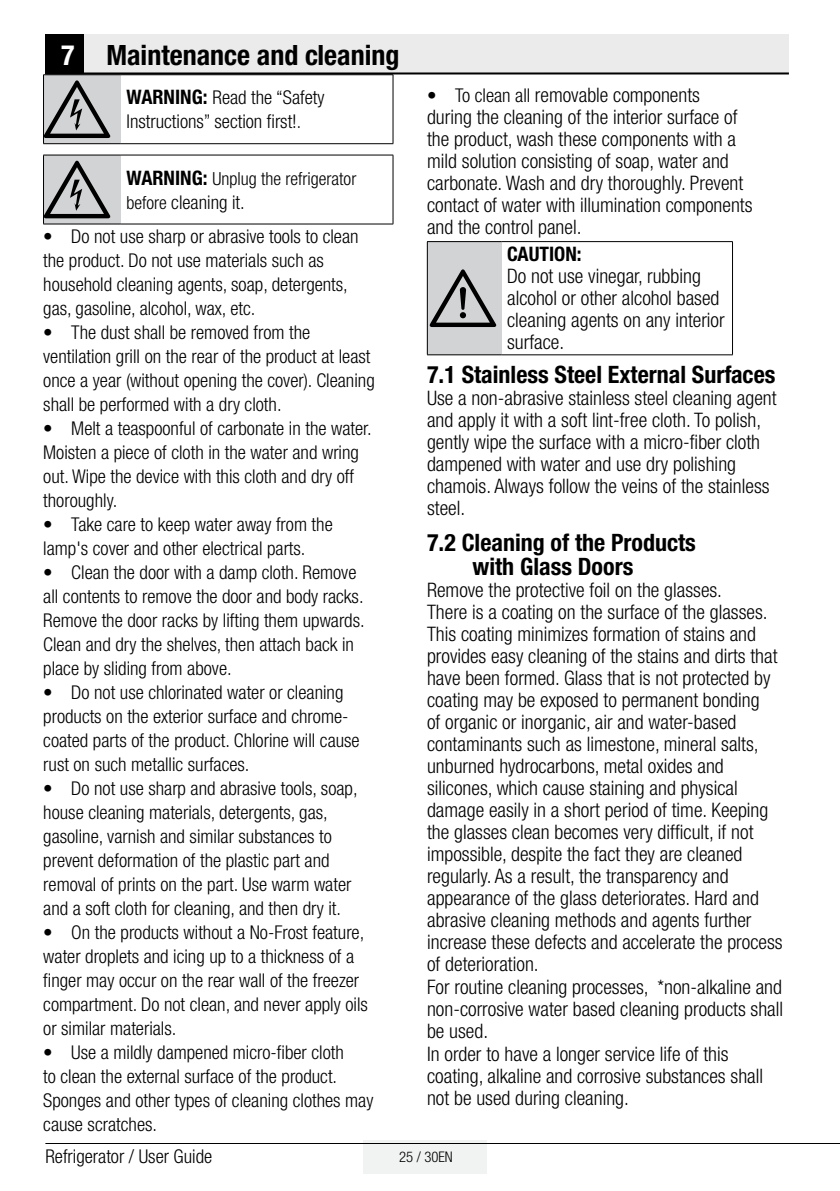
<style>
.page{position:relative;width:840px;height:1191px;background:#fff}
.page>*{position:absolute;margin:0;border:0;box-sizing:border-box;transform-origin:0 0}
.t1{font:72px "ZIWARNUN";color:#000}
.t2{font:700 condensed 28px "Helvetica Neue LT Pro";color:#000}
.t3{font:700 condensed 24px/24px "Helvetica Neue LT Pro";color:#000}
.t4{font:300 condensed 20px/22px "Helvetica Neue LT Pro";color:#000}
.t5{font:700 condensed 20px "Helvetica Neue LT Pro";color:#000}
.t6{font:300 condensed 19px/24px "Helvetica Neue LT Pro";color:#000}
.t7{font:300 condensed 18px "Helvetica Neue LT Pro";color:#000}
.t8{font:300 condensed 14.6px "Helvetica Neue LT Pro";color:#000}
.s1{color:#fff}
.s2{font-weight:700;font-size:20px}
.s3{font-size:18px}
.s4{font-size:19px}
</style>
<div class="page">
<div style="left:363px;top:1140px;width:123px;height:33px;background:#f1f2f2"></div>
<hr style="left:45px;top:1143px;width:794px;height:1px;background:#000">
<div style="left:45px;top:34px;width:40px;height:40px;background:#000"></div>
<div style="left:85px;top:34px;width:703px;height:40px;background:#ebebec"></div>
<hr style="left:45px;top:72px;width:743px;height:2px;background:#000">
<div style="left:43px;top:75px;width:78px;height:69px;background:#d1d3d4"></div>
<hr style="left:43px;top:143px;width:78px;height:1px;background:#000">
<hr style="left:121px;top:143px;width:272px;height:1px;background:#000">
<hr style="left:43px;top:75px;width:1px;height:68px;background:#000">
<hr style="left:392px;top:75px;width:1px;height:68px;background:#000">
<hr style="left:43px;top:74px;width:78px;height:1px;background:#000">
<hr style="left:121px;top:74px;width:272px;height:1px;background:#000">
<div style="left:43px;top:155px;width:78px;height:69px;background:#d1d3d4"></div>
<hr style="left:43px;top:224px;width:78px;height:1px;background:#000">
<hr style="left:121px;top:224px;width:272px;height:1px;background:#000">
<hr style="left:43px;top:155px;width:1px;height:69px;background:#000">
<hr style="left:392px;top:155px;width:1px;height:69px;background:#000">
<hr style="left:43px;top:155px;width:78px;height:1px;background:#000">
<hr style="left:121px;top:155px;width:272px;height:1px;background:#000">
<div style="left:427px;top:242px;width:74px;height:113px;background:#d1d3d4"></div>
<hr style="left:427px;top:354px;width:74px;height:1px;background:#000">
<hr style="left:501px;top:354px;width:231px;height:1px;background:#000">
<hr style="left:427px;top:242px;width:1px;height:112px;background:#000">
<hr style="left:731px;top:242px;width:1px;height:112px;background:#000">
<hr style="left:427px;top:241px;width:74px;height:1px;background:#000">
<hr style="left:501px;top:241px;width:231px;height:1px;background:#000">
<h2 class="t2" style="left:61px;top:38px;width:340px"><span class="s1">7</span> Maintenance and cleaning</h2>
<h1 class="t1" style="left:44px;top:71px;width:71px">B</h1>
<p class="t6" style="left:126px;top:85px;width:199px"><span class="s2">WARNING:</span> Read the “Safety<br>Instructions” section first!<span class="s3">.</span></p>
<h1 class="t1" style="left:44px;top:151px;width:71px">B</h1>
<p class="t7" style="left:126px;top:168px;width:231px"><span class="s2">WARNING:</span> Unplug the refrigerator</p>
<p class="t6" style="left:126px;top:190px;width:120px"><span class="s3">before</span> cleaning it.</p>
<p class="t6" style="left:43px;top:224px;width:316px">• Do not use sharp or abrasive tools to clean the product. Do not use materials such as household cleaning agents, soap, detergents, gas, gasoline, alcohol, wax, etc.</p>
<p class="t6" style="left:43px;top:320px;width:333px">• The dust shall be removed from the ventilation grill on the rear of the product at least once a year (without opening the cover). Cleaning shall be performed with a dry cloth.</p>
<p class="t6" style="left:43px;top:416px;width:330px">• Melt a teaspoonful of carbonate in the water.<br>Moisten a piece of cloth in the water and wring out. Wipe the device with this cloth and dry off thoroughly.</p>
<p class="t6" style="left:43px;top:512px;width:291px">• Take care to keep water away from the lamp's cover and other electrical parts.</p>
<p class="t6" style="left:43px;top:560px;width:323px">• Clean the door with a damp cloth. Remove all contents to remove the door and body racks.<br>Remove the door racks by lifting them upwards.<br>Clean and dry the shelves, then attach back in place by sliding from above.</p>
<p class="t6" style="left:43px;top:680px;width:318px">• Do not use chlorinated water or cleaning products on the exterior surface and chrome&shy;coated parts of the product. Chlorine will cause rust on such metallic surfaces.</p>
<p class="t6" style="left:43px;top:776px;width:316px">• Do not use sharp and abrasive tools, soap, house cleaning materials, detergents, gas, gasoline, varnish and similar substances to prevent deformation of the plastic part and removal of prints on the part. Use warm water and a soft cloth for cleaning, and then dry it.</p>
<p class="t6" style="left:43px;top:920px;width:326px">• On the products without a No-Frost feature, water droplets and icing up to a thickness of a finger may occur on the rear wall of the freezer compartment. Do not clean, and never apply oils or similar materials.</p>
<p class="t6" style="left:43px;top:1040px;width:331px">• Use a mildly dampened micro-fiber cloth<br>to clean the external surface of the product.<br>Sponges and other types of cleaning clothes may cause scratches.</p>
<p class="t4" style="left:427px;top:83px;width:327px"><span class="s4">• To clean all</span> removable components<br>during the cleaning of the interior surface of the product, wash these components with a mild solution consisting of soap, water and carbonate. Wash and dry thoroughly. Prevent contact of water with illumination components and the control panel.</p>
<h1 class="t1" style="left:429px;top:260px;width:71px">A</h1>
<p class="t5" style="left:507px;top:242px;width:76px">CAUTION:</p>
<p class="t4" style="left:507px;top:265px;width:219px">Do not use vinegar, rubbing alcohol or other alcohol based cleaning agents on any interior surface.</p>
<p class="t3" style="left:427px;top:362px;width:350px">7.1 Stainless Steel External Surfaces</p>
<p class="t4" style="left:427px;top:386px;width:351px">Use a non-abrasive stainless steel cleaning agent and apply it with a soft lint-free cloth. To polish, gently wipe the surface with a micro-fiber cloth dampened with water and use dry polishing chamois. Always follow the veins of the stainless steel.</p>
<p class="t3" style="left:472px;top:530px;width:225px;text-indent:-45px">7.2 Cleaning of the Products with Glass Doors</p>
<p class="t4" style="left:427px;top:578px;width:357px">Remove the protective foil on the glasses.<br>There is a coating on the surface of the glasses.<br>This coating minimizes formation of stains and provides easy cleaning of the stains and dirts that have been formed. Glass that is not protected by coating may be exposed to permanent bonding<br>of organic or inorganic, air and water-based contaminants such as limestone, mineral salts, unburned hydrocarbons, metal oxides and silicones, which cause staining and physical damage easily in a short period of time. Keeping the glasses clean becomes very difficult, if not impossible, despite the fact they are cleaned regularly. As a result, the transparency and appearance of the glass deteriorates. Hard and abrasive cleaning methods and agents further increase these defects and accelerate the process of deterioration.<br>For routine cleaning processes, *non-alkaline and non-corrosive water based cleaning products shall be used.<br>In order to have a longer service life of this coating, alkaline and corrosive substances shall not be used during cleaning.</p>
<p class="t6" style="left:45px;top:1143px;width:168px">Refrigerator / User Guide</p>
<p class="t8" style="left:399px;top:1148px;width:55px">25 / 30EN</p>
</div>
